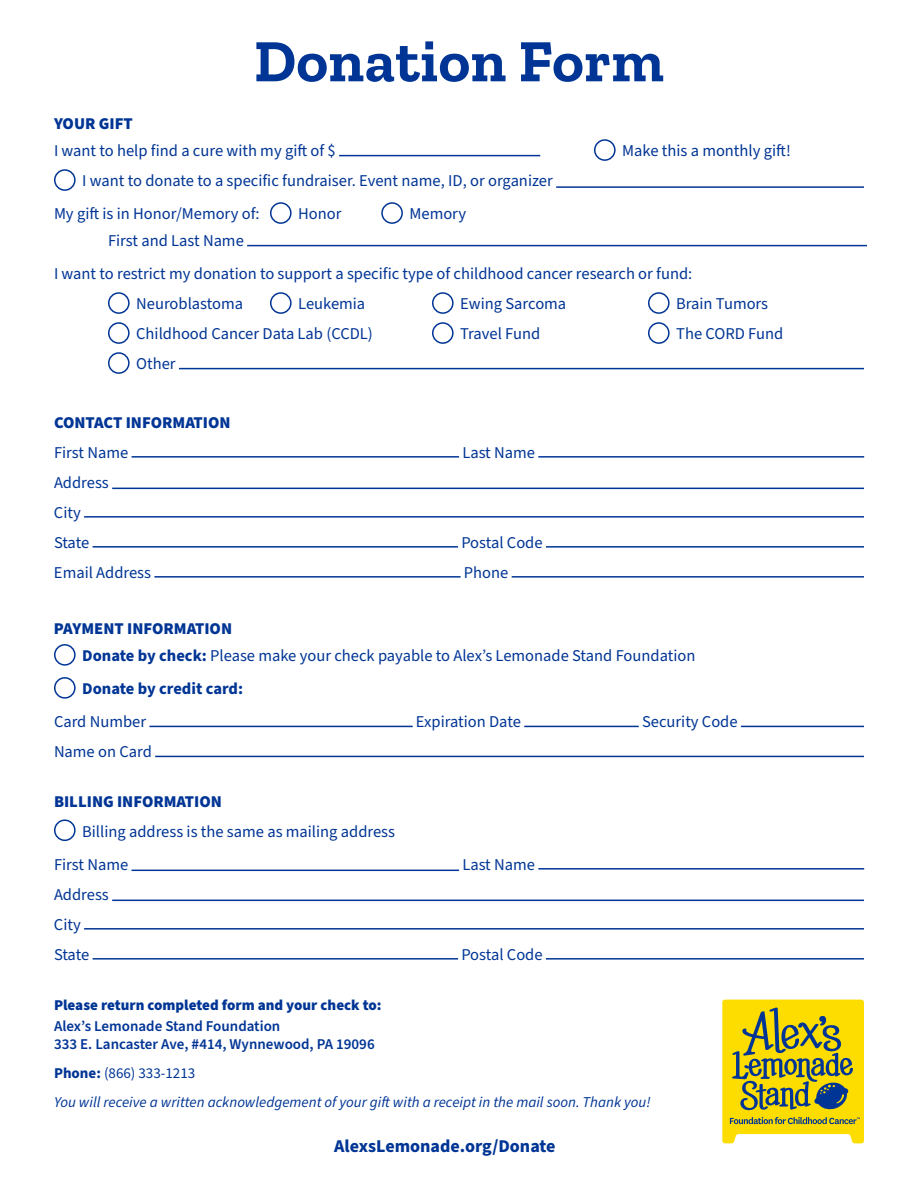
<style>
.page{position:relative;width:918px;height:1188px;background:#fff}
.page>*{position:absolute;margin:0;border:0;box-sizing:border-box;transform-origin:0 0}
.t1{font:700 60px "Zilla Slab";letter-spacing:.01em;color:#003595}
.t2{font:700 18px "Source Sans Pro";color:#003595}
.t3{font:16.5px/30px "Source Sans Pro";color:#003595}
.t4{font:900 16.5px "Source Sans Pro";color:#003595}
.t5{font:700 16.5px "Source Sans Pro";color:#003595}
.t6{font:italic 15px/29.2px "Source Sans Pro";color:#003595}
.t7{font:600 15px/18px "Source Sans Pro";color:#003595}
.t8{font:900 15px "Source Sans Pro";color:#003595}
.s1{font-weight:900}
.s2{font-weight:700}
.s3{font-weight:700;font-style:normal}
.s4{font-style:normal}
</style>
<div class="page">
<hr style="left:132px;top:456px;width:327px;height:2px;background:#003595">
<hr style="left:538px;top:456px;width:326px;height:2px;background:#003595">
<hr style="left:112px;top:488px;width:752px;height:1px;background:#003595">
<hr style="left:84px;top:516px;width:780px;height:2px;background:#003595">
<hr style="left:93px;top:546px;width:365px;height:2px;background:#003595">
<hr style="left:546px;top:546px;width:318px;height:2px;background:#003595">
<hr style="left:154px;top:576px;width:307px;height:2px;background:#003595">
<hr style="left:512px;top:576px;width:352px;height:2px;background:#003595">
<hr style="left:339px;top:155px;width:201px;height:1px;background:#003595">
<div style="left:594px;top:139px;width:22px;height:22px;border:2px solid #003595;border-radius:50%"></div>
<div style="left:54px;top:169px;width:22px;height:22px;border:2px solid #003595;border-radius:50%"></div>
<hr style="left:556px;top:186px;width:308px;height:2px;background:#003595">
<div style="left:270px;top:202px;width:22px;height:22px;border:2px solid #003595;border-radius:50%"></div>
<div style="left:381px;top:202px;width:22px;height:22px;border:2px solid #003595;border-radius:50%"></div>
<hr style="left:247px;top:245px;width:620px;height:1px;background:#003595">
<div style="left:108px;top:292px;width:22px;height:22px;border:2px solid #003595;border-radius:50%"></div>
<div style="left:270px;top:292px;width:22px;height:22px;border:2px solid #003595;border-radius:50%"></div>
<div style="left:432px;top:292px;width:22px;height:22px;border:2px solid #003595;border-radius:50%"></div>
<div style="left:648px;top:292px;width:22px;height:22px;border:2px solid #003595;border-radius:50%"></div>
<div style="left:108px;top:322px;width:22px;height:22px;border:2px solid #003595;border-radius:50%"></div>
<div style="left:432px;top:322px;width:22px;height:22px;border:2px solid #003595;border-radius:50%"></div>
<div style="left:648px;top:322px;width:22px;height:22px;border:2px solid #003595;border-radius:50%"></div>
<div style="left:108px;top:352px;width:22px;height:22px;border:2px solid #003595;border-radius:50%"></div>
<hr style="left:179px;top:368px;width:685px;height:1px;background:#003595">
<div style="left:54px;top:644px;width:22px;height:22px;border:2px solid #003595;border-radius:50%"></div>
<div style="left:54px;top:677px;width:22px;height:22px;border:2px solid #003595;border-radius:50%"></div>
<hr style="left:149px;top:726px;width:264px;height:1px;background:#003595">
<hr style="left:524px;top:726px;width:115px;height:1px;background:#003595">
<hr style="left:741px;top:726px;width:123px;height:1px;background:#003595">
<hr style="left:155px;top:756px;width:709px;height:1px;background:#003595">
<div style="left:54px;top:819px;width:22px;height:22px;border:2px solid #003595;border-radius:50%"></div>
<hr style="left:132px;top:870px;width:327px;height:1px;background:#003595">
<hr style="left:538px;top:868px;width:326px;height:2px;background:#003595">
<hr style="left:112px;top:900px;width:752px;height:1px;background:#003595">
<hr style="left:84px;top:928px;width:780px;height:2px;background:#003595">
<hr style="left:93px;top:958px;width:365px;height:2px;background:#003595">
<hr style="left:546px;top:958px;width:318px;height:2px;background:#003595">
<svg style="left:722px;top:1000px;width:142px;height:143px;background:#c9bb2c"></svg>
<h1 class="t1" style="left:254px;top:27px;width:411px">Donation Form</h1>
<p class="t4" style="left:54px;top:112px;width:80px">YOUR GIFT</p>
<p class="t3" style="left:54px;top:136px;width:283px">I want to help find a cure with my gift of $</p>
<p class="t3" style="left:622px;top:136px;width:170px">Make this a monthly gift!</p>
<p class="t3" style="left:54px;top:165px;width:500px;line-height:33px;text-indent:28px">I want to donate to a specific fundraiser. Event name, ID, or organizer<br>My gift is in Honor/Memory of:</p>
<p class="t3" style="left:298px;top:199px;width:45px">Honor</p>
<p class="t3" style="left:410px;top:199px;width:58px">Memory</p>
<p class="t3" style="left:54px;top:225px;width:640px;line-height:33px;text-indent:54px">First and Last Name<br>I want to restrict my donation to support a specific type of childhood cancer research or fund:</p>
<p class="t3" style="left:136px;top:289px;width:108px">Neuroblastoma</p>
<p class="t3" style="left:298px;top:289px;width:69px">Leukemia</p>
<p class="t3" style="left:460px;top:289px;width:108px">Ewing Sarcoma</p>
<p class="t3" style="left:676px;top:289px;width:94px">Brain Tumors</p>
<p class="t3" style="left:136px;top:319px;width:238px">Childhood Cancer Data Lab (CCDL)</p>
<p class="t3" style="left:460px;top:319px;width:82px">Travel Fund</p>
<p class="t3" style="left:676px;top:319px;width:109px">The CORD Fund</p>
<p class="t3" style="left:136px;top:349px;width:41px">Other</p>
<p class="t4" style="left:54px;top:411px;width:178px">CONTACT INFORMATION</p>
<p class="t3" style="left:54px;top:438px;width:76px">First Name</p>
<p class="t3" style="left:462px;top:438px;width:74px">Last Name</p>
<p class="t3" style="left:54px;top:468px;width:56px">Address<br>City<br>State</p>
<p class="t3" style="left:461px;top:528px;width:83px">Postal Code</p>
<p class="t3" style="left:54px;top:558px;width:99px">Email Address</p>
<p class="t3" style="left:464px;top:558px;width:46px">Phone</p>
<p class="t3" style="left:82px;top:616px;width:615px;line-height:27px;text-indent:-28px"><span class="s1">PAYMENT INFORMATION<br></span><span class="s2">Donate by check:</span> Please make your check payable to Alex’s Lemonade Stand Foundation</p>
<p class="t5" style="left:82px;top:677px;width:162px">Donate by credit card:</p>
<p class="t3" style="left:54px;top:707px;width:94px">Card Number</p>
<p class="t3" style="left:416px;top:707px;width:106px">Expiration Date</p>
<p class="t3" style="left:642px;top:707px;width:97px">Security Code</p>
<p class="t3" style="left:54px;top:737px;width:99px">Name on Card</p>
<p class="t4" style="left:54px;top:790px;width:170px">BILLING INFORMATION</p>
<p class="t3" style="left:54px;top:815px;width:343px;line-height:33px;text-indent:28px">Billing address is the same as mailing address<br>First Name</p>
<p class="t3" style="left:462px;top:850px;width:74px">Last Name</p>
<p class="t3" style="left:54px;top:880px;width:56px">Address<br>City<br>State</p>
<p class="t3" style="left:461px;top:940px;width:83px">Postal Code</p>
<p class="t8" style="left:54px;top:994px;width:329px">Please return completed form and your check to:</p>
<p class="t7" style="left:54px;top:1017px;width:322px">Alex’s Lemonade Stand Foundation<br>333 E. Lancaster Ave, #414, Wynnewood, PA 19096</p>
<p class="t6" style="left:54px;top:1059px;width:598px"><span class="s3">Phone:</span> <span class="s4">(866) 333-1213<br></span>You will receive a written acknowledgement of your gift with a receipt in the mail soon. Thank you!</p>
<p class="t2" style="left:334px;top:1134px;width:223px">AlexsLemonade.org/Donate</p>
</div>
